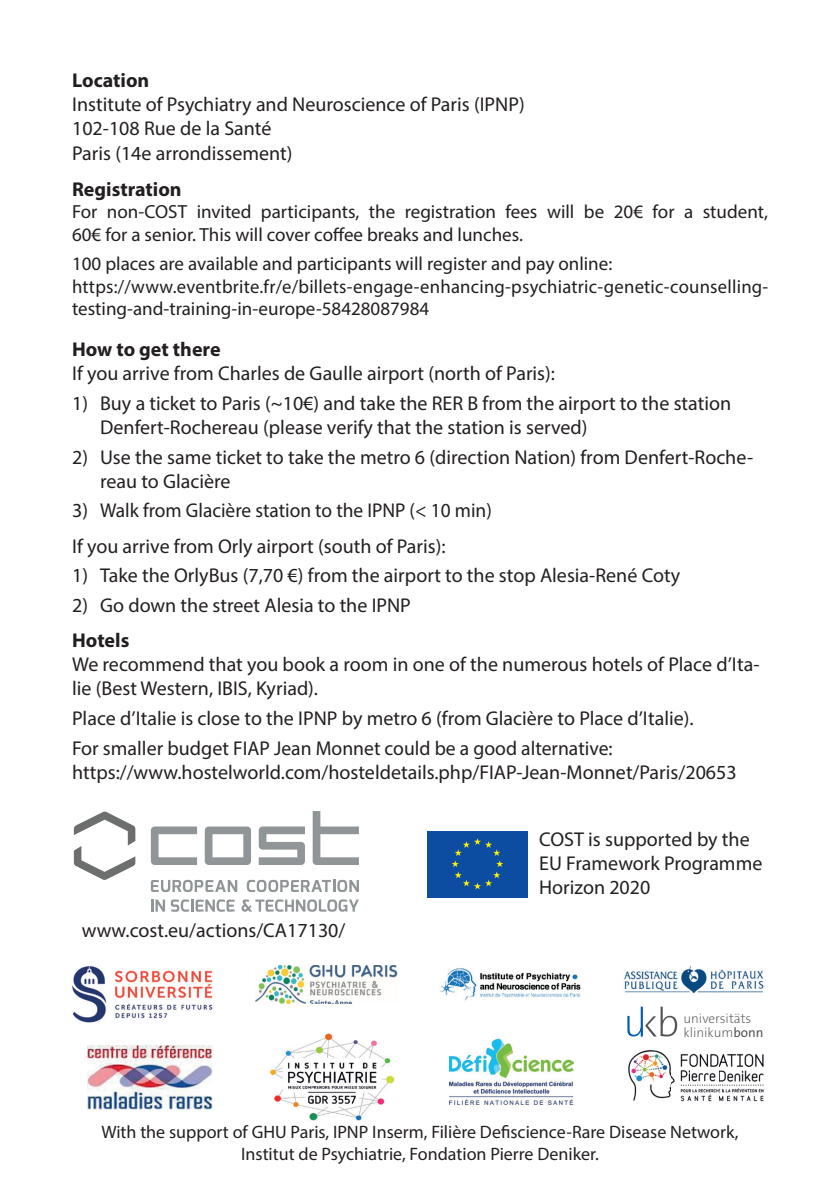
<style>
.page{position:relative;width:840px;height:1191px;background:#fff}
.page>*{position:absolute;margin:0;border:0;box-sizing:border-box;transform-origin:0 0}
.t1{font:20px/24px "Myriad Pro";color:#231f20}
.t2{font:700 20px "Myriad Pro";color:#231f20}
.t3{font:19px/22.8px "Myriad Pro";color:#231f20}
.t4{font:18px/21.6px "Myriad Pro";color:#231f20;text-align:center}
.t5{font:200 13.4px "The Sans Os F";color:#535355}
.s1{font-weight:400}
</style>
<div class="page">
<img style="left:72px;top:966px;width:141px;height:56px">
<img style="left:624px;top:966px;width:140px;height:28px">
<img style="left:440px;top:968px;width:140px;height:33px">
<svg style="left:151px;top:880px;width:86px;height:12px"></svg>
<svg style="left:246px;top:879px;width:113px;height:13px"></svg>
<svg style="left:151px;top:899px;width:14px;height:12px"></svg>
<svg style="left:171px;top:899px;width:63px;height:12px"></svg>
<svg style="left:241px;top:899px;width:118px;height:12px"></svg>
<svg style="left:151px;top:826px;width:46px;height:39px"></svg>
<svg style="left:312px;top:811px;width:47px;height:54px"></svg>
<svg style="left:258px;top:826px;width:47px;height:39px"></svg>
<svg style="left:205px;top:826px;width:46px;height:39px"></svg>
<svg style="left:74px;top:811px;width:61px;height:69px"></svg>
<img style="left:449px;top:1038px;width:124px;height:67px">
<img style="left:255px;top:965px;width:142px;height:39px">
<img style="left:270px;top:1033px;width:125px;height:88px">
<img style="left:87px;top:1045px;width:126px;height:65px">
<img style="left:628px;top:1050px;width:136px;height:52px">
<div style="left:424px;top:828px;width:106px;height:72px;background:linear-gradient(to right,#fff,#fff)"></div>
<div style="left:427px;top:830px;width:100px;height:67px;background:#0d4da1"></div>
<svg style="left:452px;top:838px;width:51px;height:51px"></svg>
<svg style="left:627px;top:1006px;width:49px;height:30px"></svg>
<p class="t2" style="left:72px;top:67px;width:79px">Location</p>
<p class="t1" style="left:72px;top:92px;width:454px;line-height:24.6px">Institute of Psychiatry and Neuroscience of Paris (IPNP)<br>102-108 Rue de la Santé<br>Paris (14e arrondissement)</p>
<p class="t2" style="left:72px;top:176px;width:111px">Registration</p>
<p class="t3" style="left:72px;top:200px;width:697px">For non-COST invited participants, the registration fees will be 20€ for a student,<br>60€ for a senior. This will cover coffee breaks and lunches.</p>
<p class="t3" style="left:72px;top:252px;width:697px">100 places are available and participants will register and pay online: https://www.eventbrite.fr/e/billets-engage-enhancing-psychiatric-genetic-counselling&shy;testing-and-training-in-europe-58428087984</p>
<p class="t2" style="left:72px;top:336px;width:150px">How to get there</p>
<p class="t1" style="left:72px;top:361px;width:484px">If you arrive from Charles de Gaulle airport (north of Paris):</p>
<p class="t1" style="left:100px;top:391px;width:632px;text-indent:-28px">1) Buy a ticket to Paris (~10€) and take the RER B from the airport to the station<br>Denfert-Rochereau (please verify that the station is served)</p>
<p class="t1" style="left:100px;top:445px;width:654px;text-indent:-28px">2) Use the same ticket to take the metro 6 (direction Nation) from Denfert-Roche&shy;reau to Glacière</p>
<p class="t1" style="left:72px;top:493px;width:421px;line-height:35.4px">3) Walk from Glacière station to the IPNP (&lt; 10 min)<br>If you arrive from Orly airport (south of Paris):</p>
<p class="t1" style="left:72px;top:563px;width:609px">1) Take the OrlyBus (7,70 €) from the airport to the stop Alesia-René Coty</p>
<p class="t1" style="left:72px;top:593px;width:340px">2) Go down the street Alesia to the IPNP</p>
<p class="t2" style="left:72px;top:627px;width:59px">Hotels</p>
<p class="t1" style="left:72px;top:652px;width:688px">We recommend that you book a room in one of the numerous hotels of Place d’Ita&shy;lie (Best Western, IBIS, Kyriad).</p>
<p class="t1" style="left:72px;top:703px;width:622px;line-height:29.6px">Place d’Italie is close to the IPNP by metro 6 (from Glacière to Place d’Italie).<br>For smaller budget FIAP Jean Monnet could be a good alternative:</p>
<p class="t1" style="left:72px;top:760px;width:665px">https://www.hostelworld.com/hosteldetails.php/FIAP-Jean-Monnet/Paris/20653</p>
<p class="t1" style="left:82px;top:917px;width:265px">www.cost.eu/actions/CA17130/</p>
<p class="t1" style="left:539px;top:827px;width:224px">COST is supported by the<br>EU Framework Programme<br>Horizon 2020</p>
<p class="t5" style="left:683px;top:1009px;width:69px">universitäts</p>
<p class="t5" style="left:683px;top:1023px;width:82px">klinikum<span class="s1">bonn</span></p>
<p class="t4" style="left:101px;top:1120px;width:638px">With the support of GHU Paris, IPNP Inserm, Filière Defiscience-Rare Disease Network,<br>Institut de Psychiatrie, Fondation Pierre Deniker.</p>
</div>
